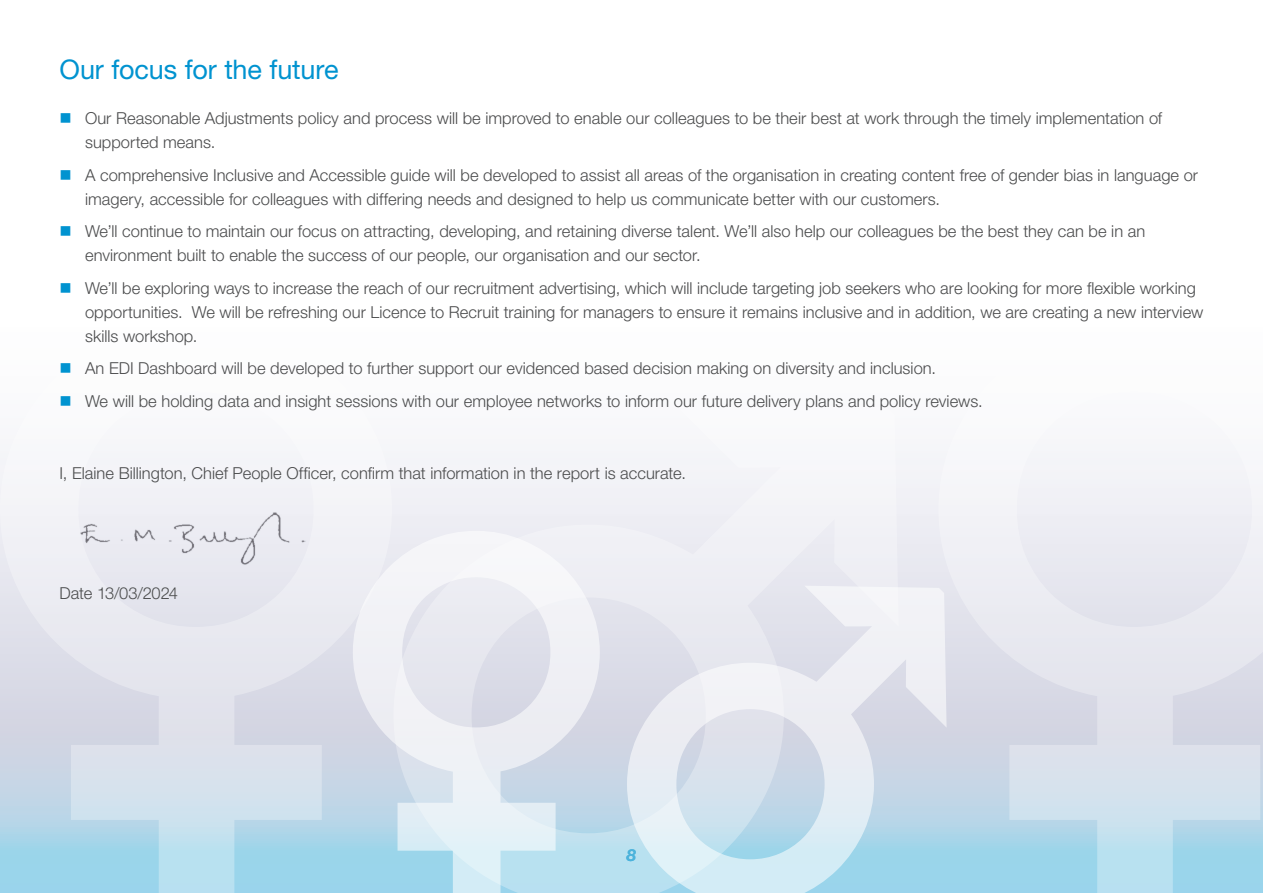
<style>
.page{position:relative;width:1263px;height:893px;background:#fff}
.page>*{position:absolute;margin:0;border:0;box-sizing:border-box;transform-origin:0 0}
.B_Head{font:27px "Helvetica Neue LT Pro";letter-spacing:-.005em;color:#0093d0}
.First_Level_Bulleted_List_Bluey{font:300 16.5px/24px "Helvetica Neue LT Pro";color:#4b4c4d}
.Body_text{font:300 16.5px "Helvetica Neue LT Pro";color:#4b4c4d}
.t1{font:italic 700 16.5px "Helvetica Neue LT Pro";color:#0093d0}
</style>
<div class="page">
<svg style="left:393px;top:453px;width:506px;height:440px;fill:#f0f0f5"></svg>
<svg style="left:0;top:453px;width:392px;height:440px"></svg>
<svg style="left:938px;top:453px;width:325px;height:440px"></svg>
<svg style="left:627px;top:586px;width:319px;height:307px"></svg>
<svg style="left:353px;top:531px;width:247px;height:362px"></svg>
<h2 class="B_Head" style="left:60px;top:53px;width:281px">Our focus for the future</h2>
<p class="First_Level_Bulleted_List_Bluey" style="left:85px;top:106px;width:1079px">Our Reasonable Adjustments policy and process will be improved to enable our colleagues to be their best at work through the timely implementation of supported means.</p>
<p class="First_Level_Bulleted_List_Bluey" style="left:85px;top:162px;width:1114px">A comprehensive Inclusive and Accessible guide will be developed to assist all areas of the organisation in creating content free of gender bias in language or imagery, accessible for colleagues with differing needs and designed to help us communicate better with our customers.</p>
<p class="First_Level_Bulleted_List_Bluey" style="left:85px;top:219px;width:1062px">We’ll continue to maintain our focus on attracting, developing, and retaining diverse talent. We’ll also help our colleagues be the best they can be in an environment built to enable the success of our people, our organisation and our sector.</p>
<p class="First_Level_Bulleted_List_Bluey" style="left:85px;top:275px;width:1120px">We’ll be exploring ways to increase the reach of our recruitment advertising, which will include targeting job seekers who are looking for more flexible working opportunities. We will be refreshing our Licence to Recruit training for managers to ensure it remains inclusive and in addition, we are creating a new interview skills workshop.</p>
<p class="First_Level_Bulleted_List_Bluey" style="left:85px;top:356px;width:852px">An EDI Dashboard will be developed to further support our evidenced based decision making on diversity and inclusion.</p>
<p class="First_Level_Bulleted_List_Bluey" style="left:85px;top:388px;width:899px">We will be holding data and insight sessions with our employee networks to inform our future delivery plans and policy reviews.</p>
<p class="Body_text" style="left:60px;top:463px;width:628px">I, Elaine Billington, Chief People Officer, confirm that information in the report is accurate.</p>
<p class="Body_text" style="left:60px;top:583px;width:120px">Date 13/03/2024</p>
<p class="t1" style="left:627px;top:844px;width:11px">8</p>
</div>
